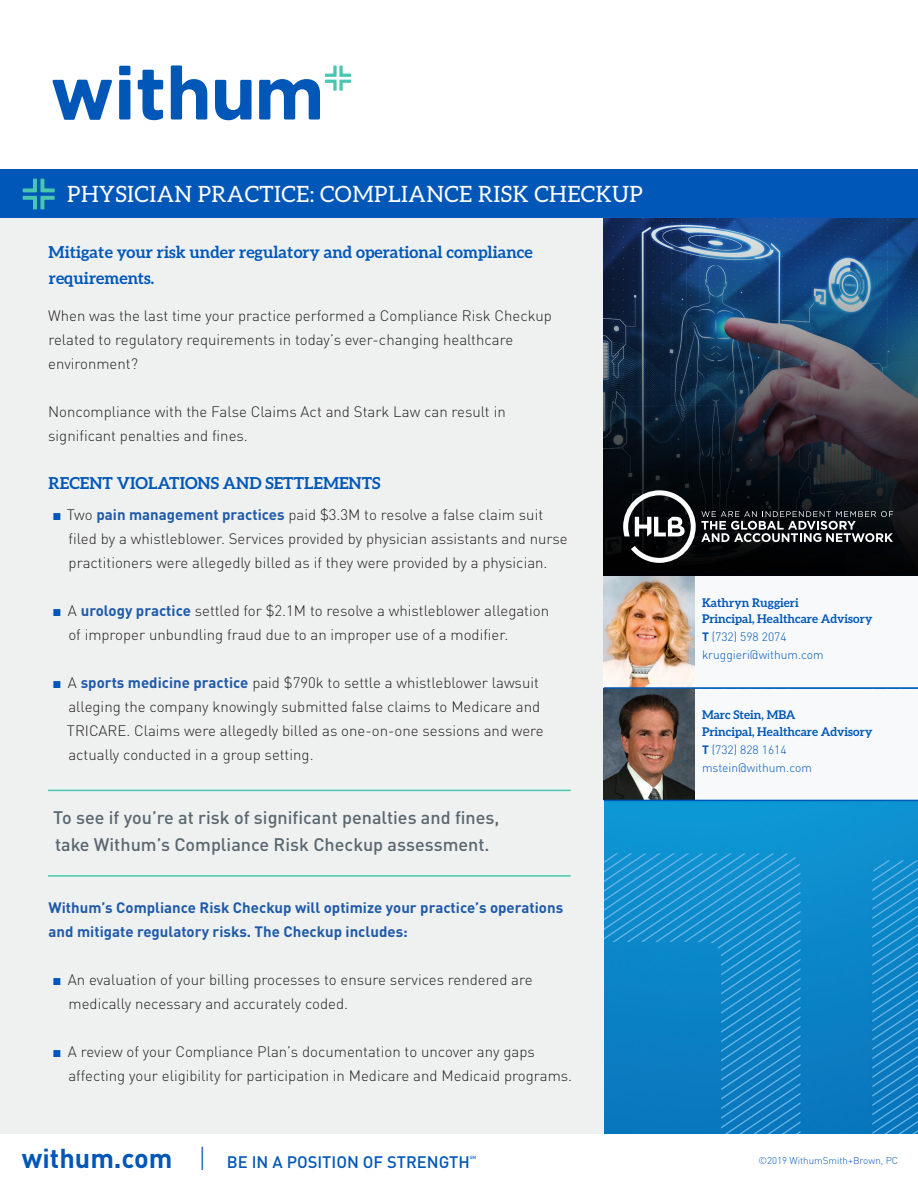
<style>
.page{position:relative;width:918px;height:1188px;background:#fff}
.page>*{position:absolute;margin:0;border:0;box-sizing:border-box;transform-origin:0 0}
.Niche_Header_-_White{font:22.5px "Aleo";letter-spacing:.02em;color:#fff}
.PullQuote{font:500 18px/27px "DINOT";color:#5b6770}
.Intro{font:700 16.5px/25.5px "Aleo";color:#0057b8}
.t1{font:500 16.5px "DINOT";color:#0057b8}
.Blue_Header{font:700 16.5px "Aleo";color:#0057b8}
.t2{font:300 15px/24px "DINOT";color:#231f20}
.t3{font:700 15px/24px "DINOT";color:#1f5aa9}
.Contact_Name{font:700 12px "Aleo";color:#0057b8}
.Contact_Info{font:300 12px/18px "DINOT";color:#0057b8}
.t4{font:300 9.75px "DINOT";color:#0057b8}
.t5{font:500 4.5px "DINOT";color:#0057b8}
.s1{font-family:"Arial";font-weight:700;color:#0057b8}
.s2{font-weight:700;color:#1f5aa9}
.s3{font-weight:700}
.s4{font-weight:700;font-size:27px}
.s5{font-weight:300;font-size:27px}
</style>
<div class="page">
<img style="left:604px;top:801px;width:314px;height:333px">
<div style="left:0;top:218px;width:604px;height:916px;background:#eff1f1"></div>
<div style="left:0;top:170px;width:918px;height:48px;background:#0057b8"></div>
<svg style="left:23px;top:179px;width:32px;height:30px"></svg>
<svg style="left:52px;top:80px;width:60px;height:40px"></svg>
<div style="left:119px;top:80px;width:11px;height:40px;background:#0057b8;border-radius:2px"></div>
<svg style="left:138px;top:70px;width:25px;height:50px"></svg>
<svg style="left:171px;top:65px;width:36px;height:55px"></svg>
<svg style="left:215px;top:80px;width:37px;height:40px"></svg>
<svg style="left:259px;top:66px;width:92px;height:54px"></svg>
<div style="left:119px;top:66px;width:11px;height:9px;background:#0057b8"></div>
<img style="left:604px;top:218px;width:314px;height:358px">
<svg style="left:623px;top:490px;width:270px;height:73px;background:#2c2e31"></svg>
<hr style="left:604px;top:576px;width:314px;height:1px;background:#0057b8">
<hr style="left:48px;top:875px;width:523px;height:2px;background:#49c5b1">
<hr style="left:48px;top:790px;width:523px;height:1px;background:#49c5b1">
<div style="left:604px;top:689px;width:314px;height:111px;background:#f7f9fa"></div>
<img style="left:604px;top:689px;width:91px;height:111px">
<hr style="left:604px;top:800px;width:314px;height:1px;background:#0057b8">
<div style="left:604px;top:577px;width:314px;height:111px;background:#f7f9fa"></div>
<img style="left:604px;top:577px;width:91px;height:110px">
<hr style="left:604px;top:687px;width:314px;height:2px;background:#0057b8">
<p class="Niche_Header_-_White" style="left:67px;top:181px;width:577px">PHYSICIAN PRACTICE: COMPLIANCE RISK CHECKUP</p>
<p class="Intro" style="left:49px;top:239px;width:486px">Mitigate your risk under regulatory and operational compliance requirements.</p>
<p class="t2" style="left:48px;top:303px;width:505px">When was the last time your practice performed a Compliance Risk Checkup related to regulatory requirements in today’s ever-changing healthcare environment?</p>
<p class="t2" style="left:48px;top:399px;width:459px">Noncompliance with the False Claims Act and Stark Law can result in significant penalties and fines.</p>
<p class="Blue_Header" style="left:49px;top:474px;width:333px">RECENT VIOLATIONS AND SETTLEMENTS</p>
<p class="t2" style="left:69px;top:502px;width:501px;text-indent:-16px"><span class="s1">■</span> Two <span class="s2">pain management practices</span> paid $3.3M to resolve a false claim suit filed by a whistleblower. Services provided by physician assistants and nurse practitioners were allegedly billed as if they were provided by a physician.</p>
<p class="t2" style="left:68px;top:598px;width:482px;text-indent:-16px"><span class="s1">■</span> A <span class="s2">urology practice</span> settled for $2.1M to resolve a whistleblower allegation of improper unbundling fraud due to an improper use of a modifier.</p>
<p class="t2" style="left:67px;top:670px;width:478px;text-indent:-14px"><span class="s1">■</span> A <span class="s2">sports medicine practice</span> paid $790k to settle a whistleblower lawsuit alleging the company knowingly submitted false claims to Medicare and TRICARE. Claims were allegedly billed as one-on-one sessions and were actually conducted in a group setting.</p>
<p class="PullQuote" style="left:53px;top:803px;width:448px">To see if you’re at risk of significant penalties and fines, take Withum’s Compliance Risk Checkup assessment.</p>
<p class="t3" style="left:48px;top:895px;width:516px">Withum’s Compliance Risk Checkup will optimize your practice’s operations and mitigate regulatory risks. The Checkup includes:</p>
<p class="t2" style="left:69px;top:967px;width:466px;text-indent:-16px"><span class="s1">■</span> An evaluation of your billing processes to ensure services rendered are medically necessary and accurately coded.</p>
<p class="t2" style="left:68px;top:1039px;width:505px;text-indent:-16px"><span class="s1">■</span> A review of your Compliance Plan’s documentation to uncover any gaps affecting your eligibility for participation in Medicare and Medicaid programs.</p>
<p class="Contact_Name" style="left:702px;top:596px;width:98px">Kathryn Ruggieri</p>
<p class="Contact_Name" style="left:702px;top:612px;width:172px">Principal, Healthcare Advisory</p>
<p class="Contact_Info" style="left:702px;top:627px;width:123px"><span class="s3">T</span> (732) 598 2074 kruggieri@withum.com</p>
<p class="Contact_Name" style="left:702px;top:708px;width:95px">Marc Stein, MBA</p>
<p class="Contact_Name" style="left:702px;top:725px;width:172px">Principal, Healthcare Advisory</p>
<p class="Contact_Info" style="left:702px;top:740px;width:111px"><span class="s3">T</span> (732) 828 1614 mstein@withum.com</p>
<p class="t1" style="left:22px;top:1149px;width:449px"><span class="s4">withum.com</span> <span class="s5">|</span> BE IN A POSITION OF STRENGTH</p>
<p class="t5" style="left:470px;top:1154px;width:8px">SM</p>
<p class="t4" style="left:758px;top:1153px;width:141px">©2019 WithumSmith+Brown, PC</p>
</div>
